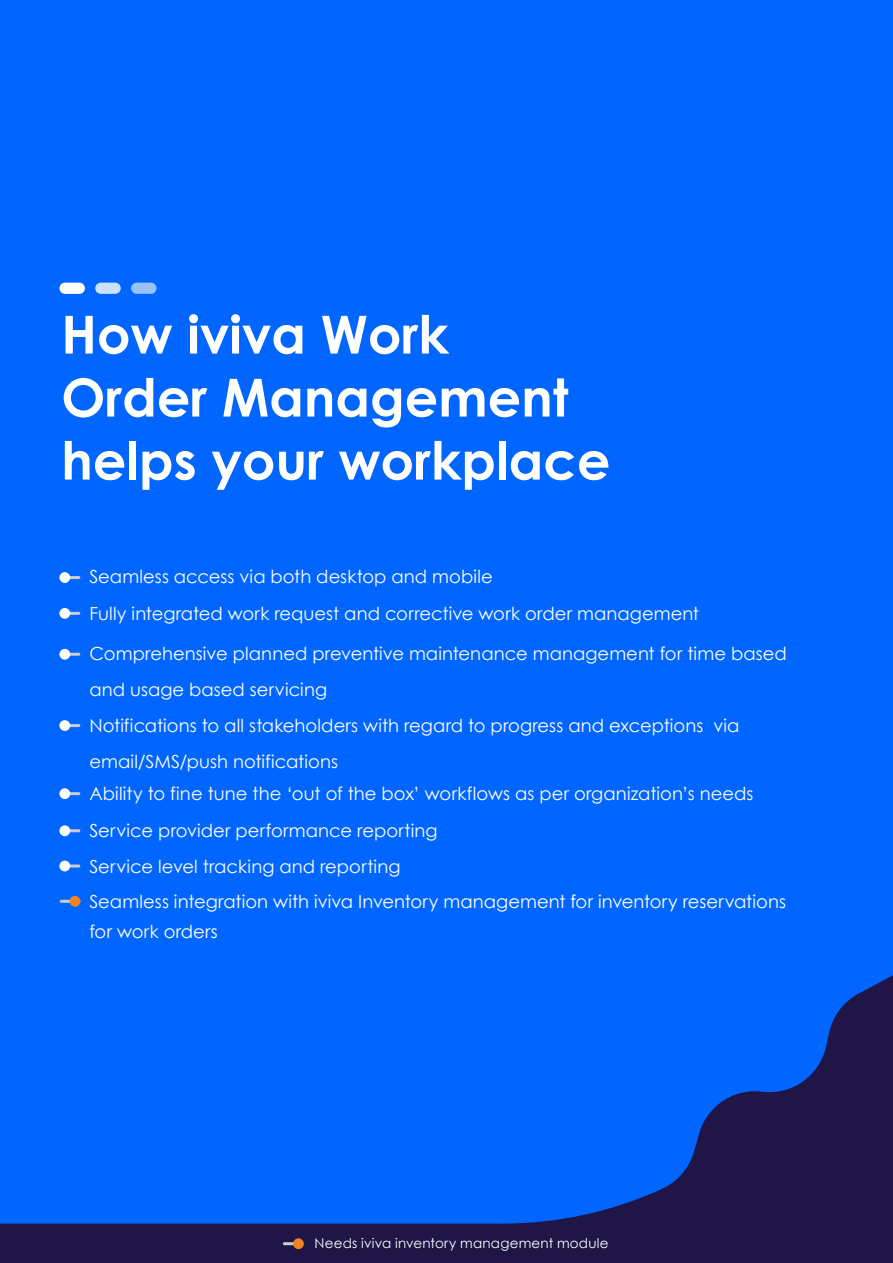
<style>
.page{position:relative;width:893px;height:1263px;background:#06f}
.page>*{position:absolute;margin:0;border:0;box-sizing:border-box;transform-origin:0 0}
.t1{font:700 52.5px/63px "Century Gothic";color:#fff}
.t2{font:18px/36px "Century Gothic";letter-spacing:.005em;color:#fff}
.t3{font:13.5px "Century Gothic";letter-spacing:.015em;color:#fff}
</style>
<div class="page">
<svg style="left:0;top:975px;width:893px;height:288px"></svg>
<hr style="left:284px;top:1242px;width:18px;height:3px;background:#ccc">
<div style="left:293px;top:1238px;width:11px;height:11px;background:#f58220;border-radius:50%"></div>
<hr style="left:61px;top:576px;width:18px;height:3px;background:#ccc">
<div style="left:59px;top:572px;width:11px;height:11px;background:#fff;border-radius:50%"></div>
<hr style="left:61px;top:612px;width:18px;height:3px;background:#ccc">
<div style="left:59px;top:608px;width:11px;height:11px;background:#fff;border-radius:50%"></div>
<hr style="left:61px;top:653px;width:18px;height:3px;background:#ccc">
<div style="left:59px;top:649px;width:11px;height:11px;background:#fff;border-radius:50%"></div>
<hr style="left:61px;top:724px;width:18px;height:3px;background:#ccc">
<div style="left:59px;top:720px;width:11px;height:11px;background:#fff;border-radius:50%"></div>
<hr style="left:61px;top:829px;width:18px;height:3px;background:#ccc">
<div style="left:59px;top:825px;width:11px;height:11px;background:#fff;border-radius:50%"></div>
<hr style="left:61px;top:864px;width:18px;height:3px;background:#ccc">
<div style="left:59px;top:861px;width:11px;height:10px;background:#fff;border-radius:50%"></div>
<hr style="left:61px;top:792px;width:18px;height:3px;background:#ccc">
<div style="left:59px;top:788px;width:11px;height:11px;background:#fff;border-radius:50%"></div>
<hr style="left:61px;top:900px;width:18px;height:3px;background:#ccc">
<div style="left:70px;top:896px;width:10px;height:11px;background:#f58220;border-radius:50%"></div>
<div style="left:59px;top:283px;width:26px;height:11px;background:#fff;border-radius:6px"></div>
<div style="left:95px;top:283px;width:26px;height:11px;background:#cce0ff;border-radius:6px"></div>
<div style="left:131px;top:283px;width:26px;height:11px;background:#99c1ff;border-radius:6px"></div>
<h1 class="t1" style="left:61px;top:302px;width:551px">How iviva Work<br>Order Management helps your workplace</h1>
<p class="t2" style="left:89px;top:558px;width:405px">Seamless access via both desktop and mobile</p>
<p class="t2" style="left:89px;top:595px;width:611px">Fully integrated work request and corrective work order management</p>
<p class="t2" style="left:89px;top:635px;width:699px">Comprehensive planned preventive maintenance management for time based and usage based servicing<br>Notifications to all stakeholders with regard to progress and exceptions via email/SMS/push notifications</p>
<p class="t2" style="left:89px;top:775px;width:665px">Ability to fine tune the ‘out of the box’ workflows as per organization’s needs</p>
<p class="t2" style="left:89px;top:813px;width:350px;line-height:35.2px">Service provider performance reporting<br>Service level tracking and reporting</p>
<p class="t2" style="left:89px;top:886px;width:698px;line-height:30px">Seamless integration with iviva Inventory management for inventory reservations for work orders</p>
<p class="t3" style="left:315px;top:1235px;width:296px">Needs iviva inventory management module</p>
</div>
